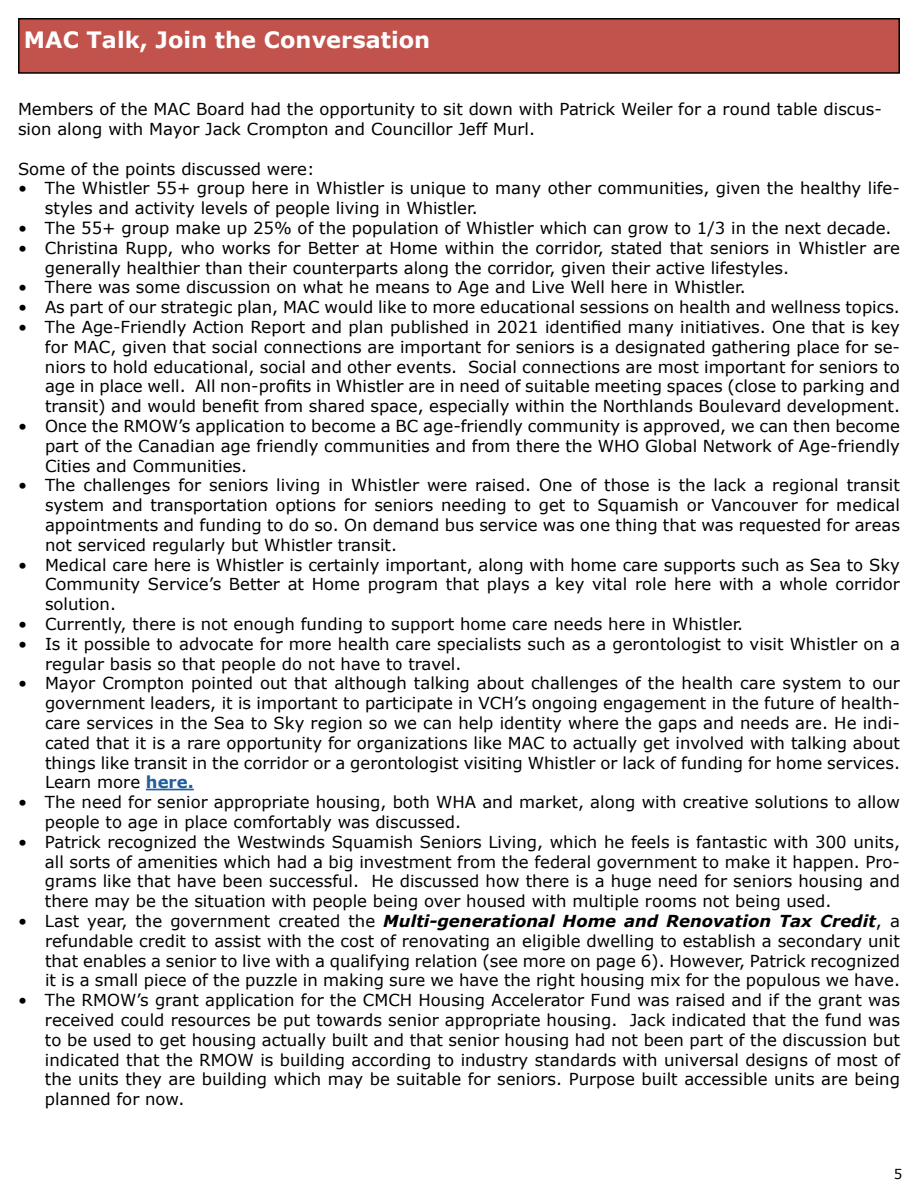
<style>
.page{position:relative;width:918px;height:1188px;background:#fff}
.page>*{position:absolute;margin:0;border:0;box-sizing:border-box;transform-origin:0 0}
.t1{font:700 22.5px "Verdana";color:#fff}
.t2{font:16.5px/19.8px "Verdana";color:#000;text-align:justify}
.t3{font:13.5px "Verdana";color:#000}
.s1{font-weight:700;color:#215e9e}
.s2{font-weight:700;font-style:italic}
</style>
<div class="page">
<div style="left:19px;top:19px;width:880px;height:54px;background:#c1534c"></div>
<div style="left:18px;top:18px;width:882px;height:56px;border:2px solid #000"></div>
<hr style="left:146px;top:789px;width:48px;height:1px;background:#215e9e">
<h1 class="t1" style="left:24px;top:25px;width:408px">MAC Talk, Join the Conversation</h1>
<p class="t2" style="left:18px;top:100px;width:866px">Members of the MAC Board had the opportunity to sit down with Patrick Weiler for a round table discus&shy;sion along with Mayor Jack Crompton and Councillor Jeff Murl.</p>
<p class="t2" style="left:18px;top:159px;width:298px">Some of the points discussed were:</p>
<p class="t2" style="left:45px;top:179px;width:856px;text-indent:-27px">• The Whistler 55+ group here in Whistler is unique to many other communities, given the healthy life&shy;styles and activity levels of people living in Whistler.</p>
<p class="t2" style="left:18px;top:218px;width:875px">• The 55+ group make up 25% of the population of Whistler which can grow to 1/3 in the next decade.</p>
<p class="t2" style="left:45px;top:238px;width:857px;text-indent:-27px">• Christina Rupp, who works for Better at Home within the corridor, stated that seniors in Whistler are generally healthier than their counterparts along the corridor, given their active lifestyles.</p>
<p class="t2" style="left:18px;top:278px;width:729px">• There was some discussion on what he means to Age and Live Well here in Whistler.</p>
<p class="t2" style="left:18px;top:298px;width:884px">• As part of our strategic plan, MAC would like to more educational sessions on health and wellness topics.</p>
<p class="t2" style="left:45px;top:317px;width:857px;text-indent:-27px">• The Age-Friendly Action Report and plan published in 2021 identified many initiatives. One that is key for MAC, given that social connections are important for seniors is a designated gathering place for se&shy;niors to hold educational, social and other events. Social connections are most important for seniors to age in place well. All non-profits in Whistler are in need of suitable meeting spaces (close to parking and transit) and would benefit from shared space, especially within the Northlands Boulevard development.</p>
<p class="t2" style="left:45px;top:416px;width:857px;text-indent:-27px">• Once the RMOW’s application to become a BC age-friendly community is approved, we can then become part of the Canadian age friendly communities and from there the WHO Global Network of Age-friendly Cities and Communities.</p>
<p class="t2" style="left:45px;top:476px;width:857px;text-indent:-27px">• The challenges for seniors living in Whistler were raised. One of those is the lack a regional transit system and transportation options for seniors needing to get to Squamish or Vancouver for medical appointments and funding to do so. On demand bus service was one thing that was requested for areas not serviced regularly but Whistler transit.</p>
<p class="t2" style="left:45px;top:555px;width:857px;text-indent:-27px">• Medical care here is Whistler is certainly important, along with home care supports such as Sea to Sky Community Service’s Better at Home program that plays a key vital role here with a whole corridor solution.</p>
<p class="t2" style="left:18px;top:614px;width:727px">• Currently, there is not enough funding to support home care needs here in Whistler.</p>
<p class="t2" style="left:45px;top:634px;width:857px;text-indent:-27px">• Is it possible to advocate for more health care specialists such as a gerontologist to visit Whistler on a regular basis so that people do not have to travel.</p>
<p class="t2" style="left:45px;top:674px;width:857px;text-indent:-27px">• Mayor Crompton pointed out that although talking about challenges of the health care system to our government leaders, it is important to participate in VCH’s ongoing engagement in the future of health&shy;care services in the Sea to Sky region so we can help identity where the gaps and needs are. He indi&shy;cated that it is a rare opportunity for organizations like MAC to actually get involved with talking about things like transit in the corridor or a gerontologist visiting Whistler or lack of funding for home services.<br>Learn more <span class="s1">here.</span></p>
<p class="t2" style="left:45px;top:793px;width:856px;text-indent:-27px">• The need for senior appropriate housing, both WHA and market, along with creative solutions to allow people to age in place comfortably was discussed.</p>
<p class="t2" style="left:45px;top:832px;width:857px;text-indent:-27px">• Patrick recognized the Westwinds Squamish Seniors Living, which he feels is fantastic with 300 units, all sorts of amenities which had a big investment from the federal government to make it happen. Pro&shy;grams like that have been successful. He discussed how there is a huge need for seniors housing and there may be the situation with people being over housed with multiple rooms not being used.</p>
<p class="t2" style="left:45px;top:911px;width:857px;text-indent:-27px">• Last year, the government created the <span class="s2">Multi-generational Home and Renovation Tax Credit</span>, a refundable credit to assist with the cost of renovating an eligible dwelling to establish a secondary unit that enables a senior to live with a qualifying relation (see more on page 6). However, Patrick recognized it is a small piece of the puzzle in making sure we have the right housing mix for the populous we have.</p>
<p class="t2" style="left:45px;top:991px;width:857px;text-indent:-27px">• The RMOW’s grant application for the CMCH Housing Accelerator Fund was raised and if the grant was received could resources be put towards senior appropriate housing. Jack indicated that the fund was to be used to get housing actually built and that senior housing had not been part of the discussion but indicated that the RMOW is building according to industry standards with universal designs of most of the units they are building which may be suitable for seniors. Purpose built accessible units are being planned for now.</p>
<p class="t3" style="left:894px;top:1166px;width:10px">5</p>
</div>
